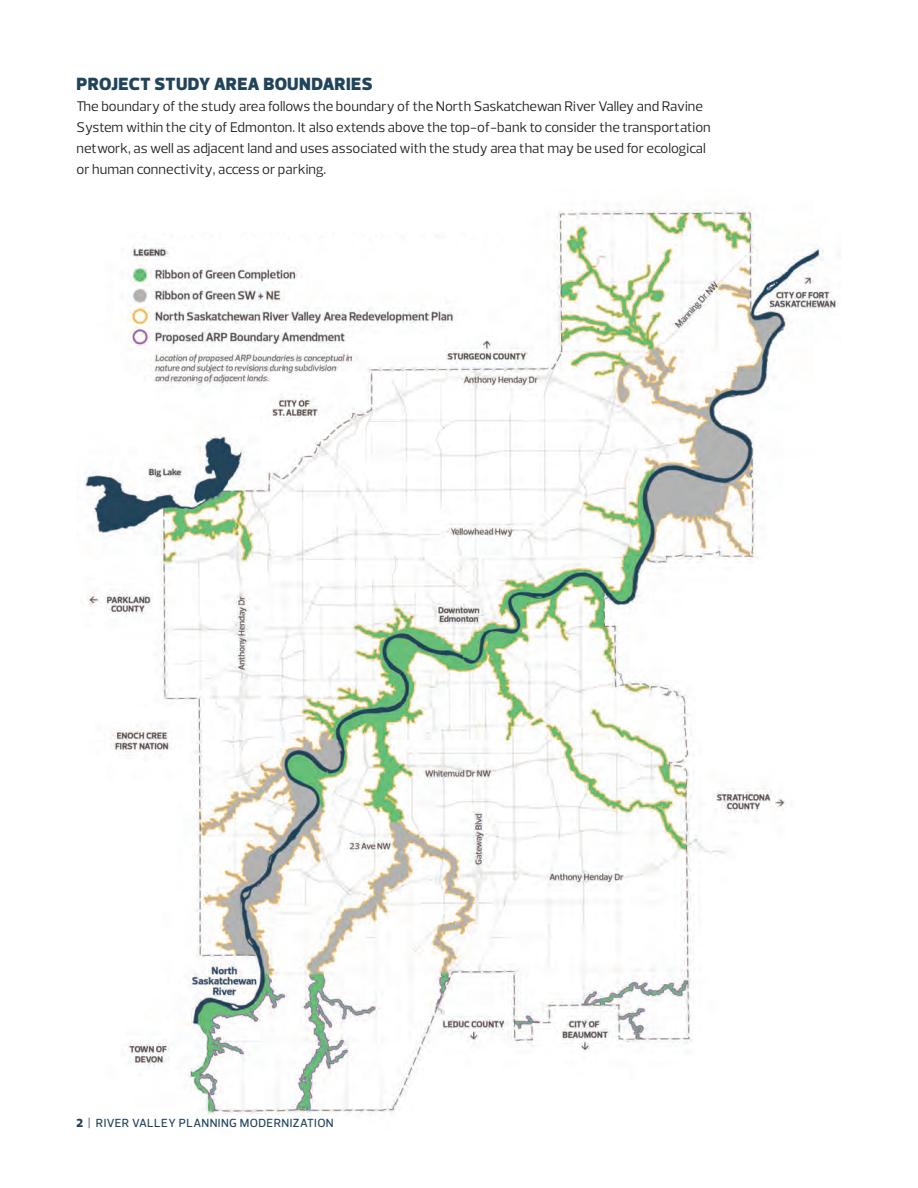
<style>
.page{position:relative;width:918px;height:1188px;background:#fff}
.page>*{position:absolute;margin:0;border:0;box-sizing:border-box;transform-origin:0 0}
._3_Headers{font:900 18px "Prelo";letter-spacing:.025em;color:#22445a}
.Text{font:14.25px/21px "Prelo";color:#231f20}
.t1{font:500 12px "Prelo";letter-spacing:.04em;color:#22445a}
.s1{font-weight:900}
</style>
<div class="page">
<hr style="left:917px;top:0;width:1px;height:1188px;background:#209e7f">
<img style="left:83px;top:206px;width:755px;height:910px">
<p class="_3_Headers" style="left:77px;top:73px;width:297px">PROJECT STUDY AREA BOUNDARIES</p>
<p class="Text" style="left:76px;top:96px;width:636px">The boundary of the study area follows the boundary of the North Saskatchewan River Valley and Ravine System within the city of Edmonton. It also extends above the top-of-bank to consider the transportation network, as well as adjacent land and uses associated with the study area that may be used for ecological or human connectivity, access or parking.</p>
<p class="t1" style="left:76px;top:1115px;width:259px"><span class="s1">2</span> | RIVER VALLEY PLANNING MODERNIZATION</p>
</div>
